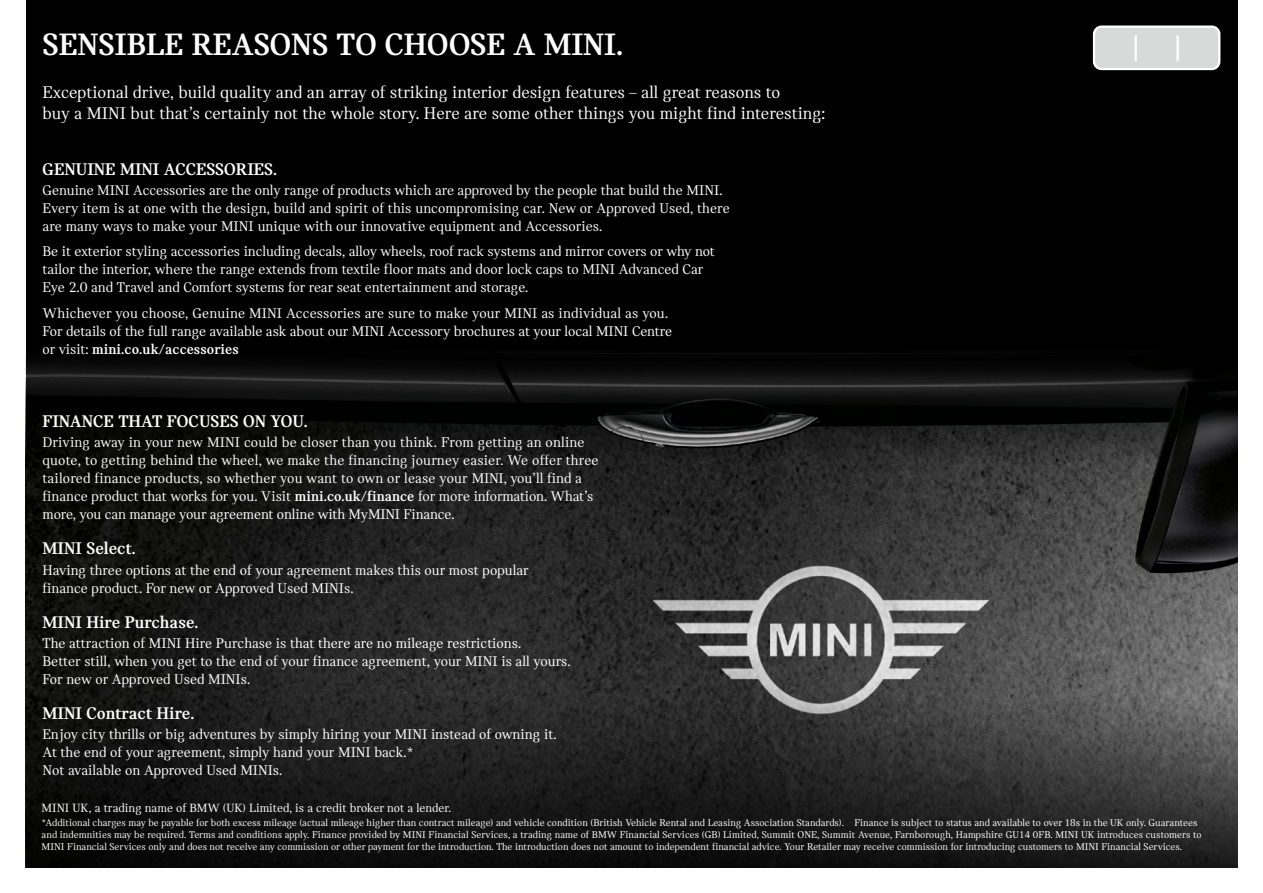
<style>
.page{position:relative;width:1263px;height:893px;background:#fff}
.page>*{position:absolute;margin:0;border:0;box-sizing:border-box;transform-origin:0 0}
.t1{font:700 33px "MINI Serif";color:#fff}
.t2{font:18px/21px "MINI Serif";color:#fff}
.t3{font:700 18px "MINI Serif";color:#fff}
.t4{font:15px/18px "MINI Serif";color:#fff}
.t5{font:12.75px "MINI Serif";color:#fff}
.t6{font:10.5px/12px "MINI Serif";color:#fff}
.s1{font-weight:700}
</style>
<div class="page">
<div style="left:26px;top:0;width:1211px;height:867px;background:#000"></div>
<img style="left:26px;top:364px;width:1211px;height:331px">
<svg style="left:26px;top:695px;width:1211px;height:172px"></svg>
<div style="left:1094px;top:27px;width:125px;height:42px;background:#d8dada;border-radius:8px"></div>
<div style="left:1093px;top:26px;width:127px;height:44px;border:2px solid #fff;border-radius:8px"></div>
<hr style="left:1134px;top:36px;width:3px;height:24px;background:#fff">
<hr style="left:1176px;top:36px;width:3px;height:24px;background:#fff">
<h1 class="t1" style="left:43px;top:26px;width:582px">SENSIBLE REASONS TO CHOOSE A MINI.</h1>
<p class="t2" style="left:43px;top:81px;width:784px">Exceptional drive, build quality and an array of striking interior design features – all great reasons to<br>buy a MINI but that’s certainly not the whole story. Here are some other things you might find interesting:</p>
<p class="t3" style="left:43px;top:159px;width:236px">GENUINE MINI ACCESSORIES.</p>
<p class="t4" style="left:43px;top:181px;width:689px">Genuine MINI Accessories are the only range of products which are approved by the people that build the MINI.<br>Every item is at one with the design, build and spirit of this uncompromising car. New or Approved Used, there are many ways to make your MINI unique with our innovative equipment and Accessories.</p>
<p class="t4" style="left:43px;top:242px;width:674px">Be it exterior styling accessories including decals, alloy wheels, roof rack systems and mirror covers or why not tailor the interior, where the range extends from textile floor mats and door lock caps to MINI Advanced Car<br>Eye 2.0 and Travel and Comfort systems for rear seat entertainment and storage.</p>
<p class="t4" style="left:43px;top:304px;width:631px">Whichever you choose, Genuine MINI Accessories are sure to make your MINI as individual as you.<br>For details of the full range available ask about our MINI Accessory brochures at your local MINI Centre or visit: <span class="s1">mini.co.uk/accessories</span></p>
<p class="t3" style="left:43px;top:411px;width:267px">FINANCE THAT FOCUSES ON YOU.</p>
<p class="t4" style="left:43px;top:434px;width:558px">Driving away in your new MINI could be closer than you think. From getting an online quote, to getting behind the wheel, we make the financing journey easier. We offer three tailored finance products, so whether you want to own or lease your MINI, you’ll find a finance product that works for you. Visit <span class="s1">mini.co.uk/finance</span> for more information. What’s more, you can manage your agreement online with MyMINI Finance.</p>
<p class="t3" style="left:43px;top:538px;width:95px">MINI Select.</p>
<p class="t4" style="left:43px;top:561px;width:488px">Having three options at the end of your agreement makes this our most popular finance product. For new or Approved Used MINIs.</p>
<p class="t3" style="left:43px;top:612px;width:157px">MINI Hire Purchase.</p>
<p class="t4" style="left:43px;top:634px;width:529px">The attraction of MINI Hire Purchase is that there are no mileage restrictions.<br>Better still, when you get to the end of your finance agreement, your MINI is all yours.<br>For new or Approved Used MINIs.</p>
<p class="t3" style="left:43px;top:703px;width:153px">MINI Contract Hire.</p>
<p class="t4" style="left:43px;top:725px;width:516px">Enjoy city thrills or big adventures by simply hiring your MINI instead of owning it.<br>At the end of your agreement, simply hand your MINI back.*<br>Not available on Approved Used MINIs.</p>
<p class="t5" style="left:42px;top:801px;width:411px">MINI UK, a trading name of BMW (UK) Limited, is a credit broker not a lender.</p>
<p class="t6" style="left:42px;top:817px;width:1161px">*Additional charges may be payable for both excess mileage (actual mileage higher than contract mileage) and vehicle condition (British Vehicle Rental and Leasing Association Standards). Finance is subject to status and available to over 18s in the UK only. Guarantees and indemnities may be required. Terms and conditions apply. Finance provided by MINI Financial Services, a trading name of BMW Financial Services (GB) Limited, Summit ONE, Summit Avenue, Farnborough, Hampshire GU14 0FB. MINI UK introduces customers to<br>MINI Financial Services only and does not receive any commission or other payment for the introduction. The introduction does not amount to independent financial advice. Your Retailer may receive commission for introducing customers to MINI Financial Services.</p>
</div>
